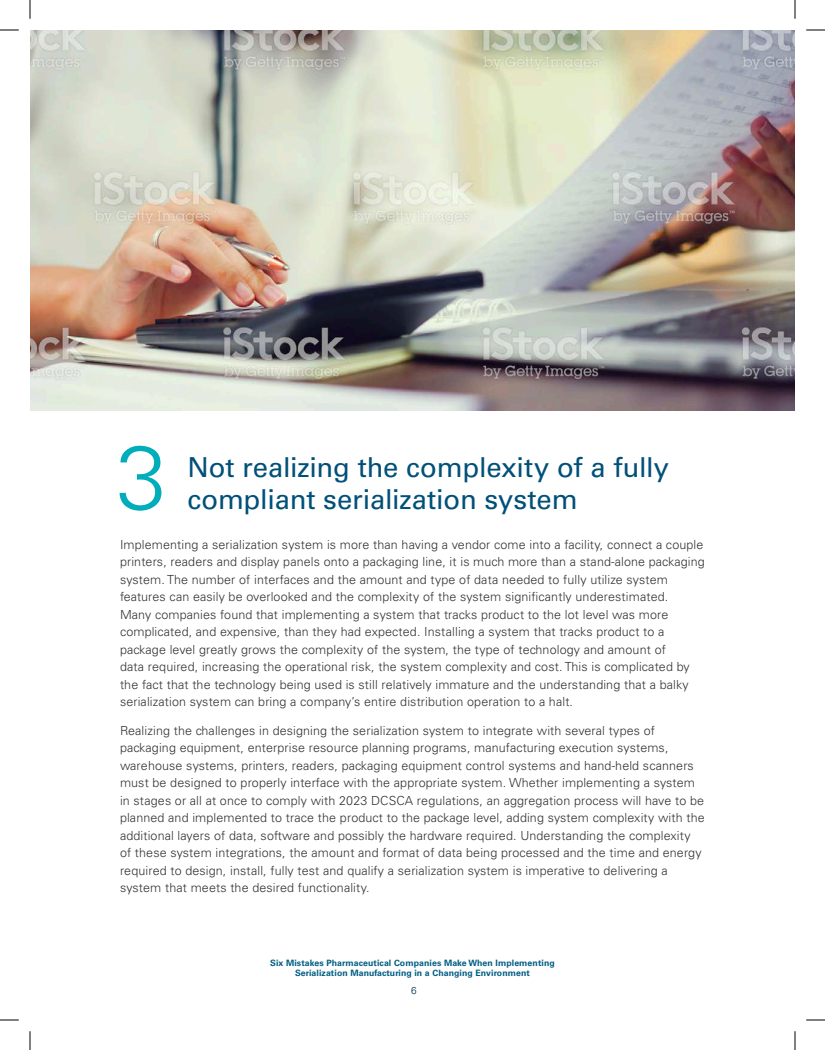
<style>
.page{position:relative;width:825px;height:1050px;background:#fff}
.page>*{position:absolute;margin:0;border:0;box-sizing:border-box;transform-origin:0 0}
.t1{font:300 90px "Univers LT Std";color:#00adbb}
.t2{font:27.5px/31.2px "Univers LT Std";letter-spacing:-.005em;color:#005079}
.t3{font:300 12.5px/17.5px "Univers";letter-spacing:.01em;color:#333}
.t4{font:300 10px "Univers";color:#002b49}
.t5{font:700 8.75px/10.5px "Univers";letter-spacing:.01em;color:#005d83;text-align:center}
</style>
<div class="page">
<img style="left:30px;top:30px;width:765px;height:381px">
<svg style="left:0;top:29px;width:19px;height:2px"></svg>
<svg style="left:806px;top:29px;width:19px;height:2px"></svg>
<svg style="left:0;top:1019px;width:19px;height:2px"></svg>
<svg style="left:806px;top:1019px;width:19px;height:2px"></svg>
<svg style="left:29px;top:0;width:2px;height:19px"></svg>
<svg style="left:29px;top:1031px;width:2px;height:19px"></svg>
<svg style="left:794px;top:0;width:2px;height:19px"></svg>
<svg style="left:794px;top:1031px;width:2px;height:19px"></svg>
<p class="t1" style="left:117px;top:423px;width:52px">3</p>
<p class="t2" style="left:188px;top:452px;width:483px">Not realizing the complexity of a fully compliant serialization system</p>
<p class="t3" style="left:120px;top:535px;width:586px">Implementing a serialization system is more than having a vendor come into a facility, connect a couple printers, readers and display panels onto a packaging line, it is much more than a stand-alone packaging system. The number of interfaces and the amount and type of data needed to fully utilize system features can easily be overlooked and the complexity of the system significantly underestimated.<br>Many companies found that implementing a system that tracks product to the lot level was more complicated, and expensive, than they had expected. Installing a system that tracks product to a package level greatly grows the complexity of the system, the type of technology and amount of<br>data required, increasing the operational risk, the system complexity and cost. This is complicated by the fact that the technology being used is still relatively immature and the understanding that a balky serialization system can bring a company’s entire distribution operation to a halt.</p>
<p class="t3" style="left:120px;top:722px;width:586px">Realizing the challenges in designing the serialization system to integrate with several types of packaging equipment, enterprise resource planning programs, manufacturing execution systems, warehouse systems, printers, readers, packaging equipment control systems and hand-held scanners must be designed to properly interface with the appropriate system. Whether implementing a system in stages or all at once to comply with 2023 DCSCA regulations, an aggregation process will have to be planned and implemented to trace the product to the package level, adding system complexity with the additional layers of data, software and possibly the hardware required. Understanding the complexity of these system integrations, the amount and format of data being processed and the time and energy required to design, install, fully test and qualify a serialization system is imperative to delivering a system that meets the desired functionality.</p>
<p class="t5" style="left:270px;top:958px;width:286px">Six Mistakes Pharmaceutical Companies Make When Implementing<br>Serialization Manufacturing in a Changing Environment</p>
<p class="t4" style="left:411px;top:984px;width:7px">6</p>
</div>
